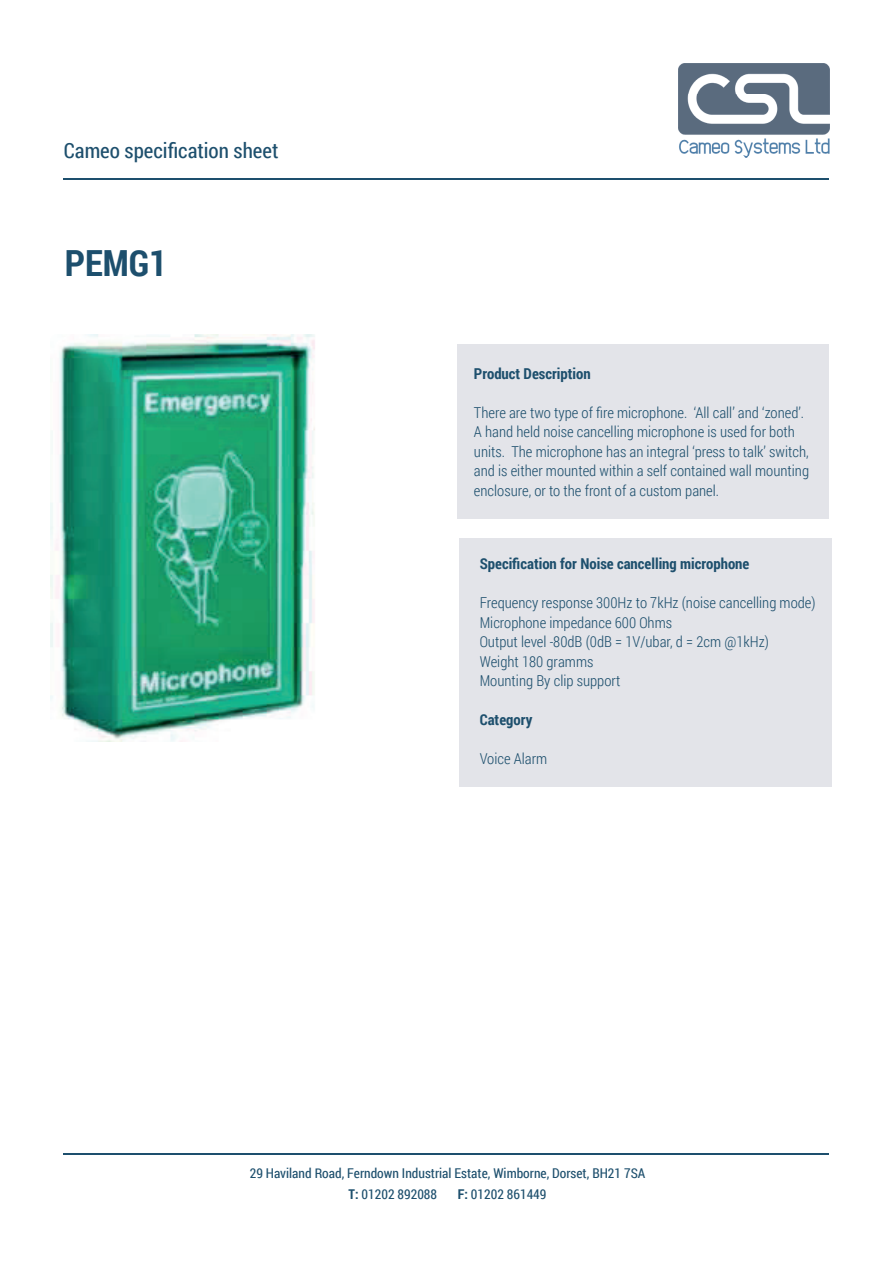
<style>
.page{position:relative;width:893px;height:1263px;background:#fff}
.page>*{position:absolute;margin:0;border:0;box-sizing:border-box;transform-origin:0 0}
.t1{font:700 36px "Roboto Condensed";color:#1d4f6d}
.t2{font:21px "Roboto Condensed";color:#1d4f6d}
.t3{font:300 15px/19.5px "Roboto Condensed";color:#1d4f6d}
.t4{font:700 15px "Roboto Condensed";color:#1d4f6d}
.t5{font:13.5px/21px "Roboto Condensed";color:#1d4f6d}
.s1{font-weight:700}
</style>
<div class="page">
<img style="left:678px;top:64px;width:151px;height:93px">
<hr style="left:64px;top:179px;width:765px;height:1px;background:#1d4f6d">
<hr style="left:64px;top:1153px;width:765px;height:1px;background:#1d4f6d">
<div style="left:457px;top:344px;width:372px;height:175px;background:#e3e4e9"></div>
<div style="left:459px;top:538px;width:372px;height:249px;background:#e3e4e9"></div>
<img style="left:51px;top:335px;width:264px;height:406px">
<h2 class="t2" style="left:64px;top:136px;width:216px">Cameo specification sheet</h2>
<h1 class="t1" style="left:65px;top:238px;width:104px">PEMG1</h1>
<p class="t4" style="left:474px;top:363px;width:118px">Product Description</p>
<p class="t3" style="left:474px;top:402px;width:337px">There are two type of fire microphone. ‘All call’ and ‘zoned’.<br>A hand held noise cancelling microphone is used for both units. The microphone has an integral ‘press to talk’ switch, and is either mounted within a self contained wall mounting enclosure, or to the front of a custom panel.</p>
<p class="t4" style="left:480px;top:553px;width:271px">Specification for Noise cancelling microphone</p>
<p class="t3" style="left:480px;top:592px;width:337px">Frequency response 300Hz to 7kHz (noise cancelling mode)<br>Microphone impedance 600 Ohms<br>Output level -80dB (0dB = 1V/ubar, d = 2cm @1kHz)<br>Weight 180 gramms<br>Mounting By clip support</p>
<p class="t4" style="left:480px;top:709px;width:54px">Category</p>
<p class="t3" style="left:480px;top:748px;width:69px">Voice Alarm</p>
<p class="t5" style="left:349px;top:1162px;width:298px;text-indent:-99px">29 Haviland Road, Ferndown Industrial Estate, Wimborne, Dorset, BH21 7SA<br><span class="s1">T:</span> 01202 892088</p>
<p class="t5" style="left:458px;top:1183px;width:90px"><span class="s1">F:</span> 01202 861449</p>
</div>
